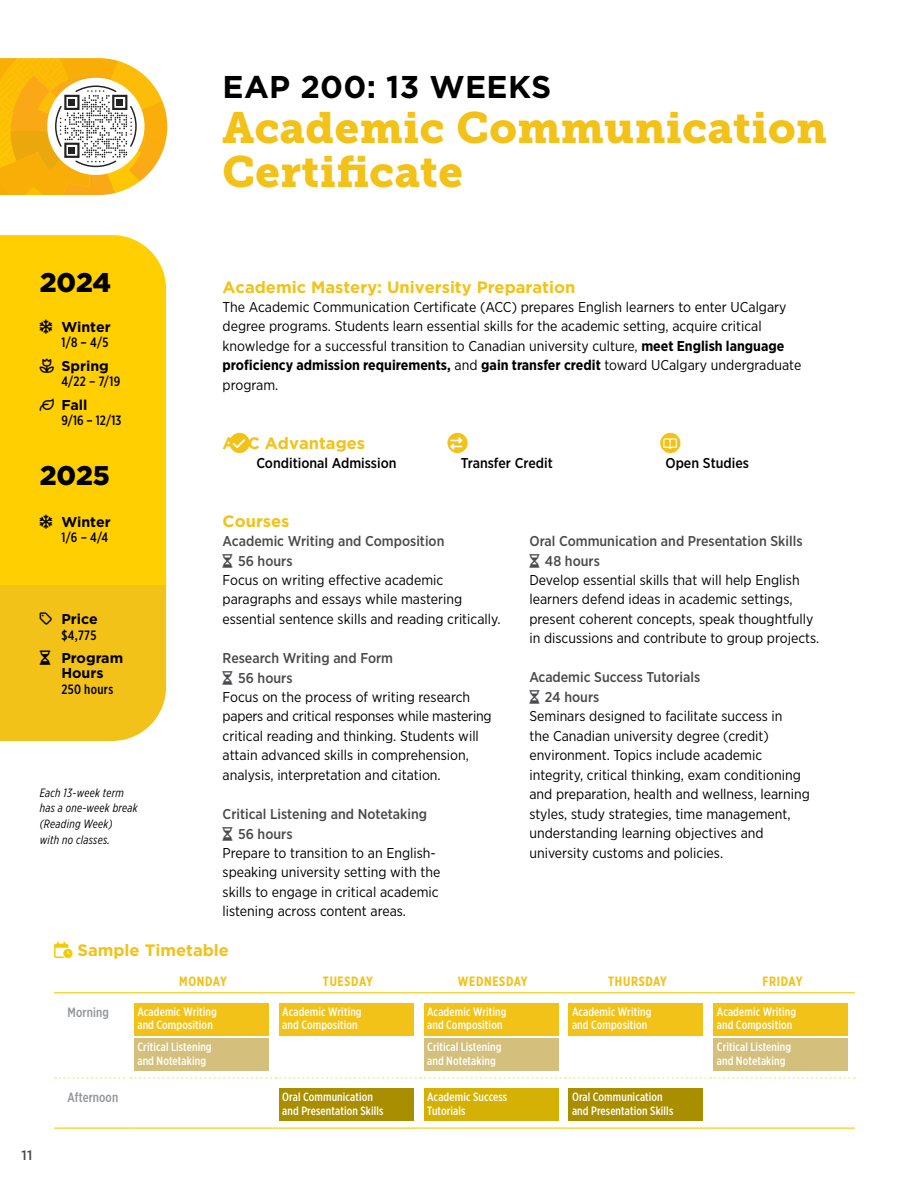
<style>
.page{position:relative;width:918px;height:1188px;background:#fff}
.page>*{position:absolute;margin:0;border:0;box-sizing:border-box;transform-origin:0 0}
.t1{font:43.5px/45px "Museo Slab 900";letter-spacing:.01em;color:#f2c218}
.t2{font:700 31.5px "Gotham";letter-spacing:.01em;color:#000}
.t3{font:900 27px "Gotham";letter-spacing:-.005em;color:#000}
.t4{font:700 16.5px "Gotham";color:#f2c218}
.t5{font:14.25px/19.5px "Gotham Narrow";color:#000}
.t6{font:500 14.25px/19.5px "Gotham Narrow";color:#4a4a4d}
.t7{font:500 14.25px "Gotham Narrow";color:#000}
.t8{font:700 14.25px/15px "Gotham";color:#000}
.t9{font:500 13.5px "Gotham X Narrow";letter-spacing:.025em;color:#000}
.t10{font:700 13.5px "Gotham X Narrow";letter-spacing:.05em;color:#f2c218}
.t11{font:500 13.5px "Gotham X Narrow";letter-spacing:.01em;color:#939598}
.t12{font:500 13.5px "Gotham";color:#4a4a4d}
.t13{font:500 12px/13.5px "Gotham X Narrow";letter-spacing:.01em;color:#fff}
.t14{font:italic 12px/15.8px "Gotham X Narrow";letter-spacing:.025em;color:#000}
.s1{font-weight:700}
</style>
<div class="page">
<div style="left:0;top:235px;width:166px;height:350px;background:#ffcf01"></div>
<hr style="left:54px;top:992px;width:77px;height:1px;background:#f4cb00">
<hr style="left:131px;top:992px;width:145px;height:1px;background:#f4cb00">
<hr style="left:276px;top:992px;width:144px;height:1px;background:#f4cb00">
<hr style="left:420px;top:992px;width:145px;height:1px;background:#f4cb00">
<hr style="left:565px;top:992px;width:145px;height:1px;background:#f4cb00">
<hr style="left:710px;top:992px;width:145px;height:1px;background:#f4cb00">
<hr style="left:54px;top:1128px;width:77px;height:1px;background:#f4cb00">
<hr style="left:131px;top:1128px;width:145px;height:1px;background:#f4cb00">
<hr style="left:276px;top:1128px;width:144px;height:1px;background:#f4cb00">
<hr style="left:420px;top:1128px;width:145px;height:1px;background:#f4cb00">
<hr style="left:565px;top:1128px;width:145px;height:1px;background:#f4cb00">
<hr style="left:710px;top:1128px;width:145px;height:1px;background:#f4cb00">
<svg style="left:55px;top:1077px;width:800px;height:2px"></svg>
<div style="left:134px;top:1003px;width:135px;height:32px;background:#f2c218"></div>
<div style="left:134px;top:1038px;width:135px;height:32px;background:#d4c07c"></div>
<div style="left:279px;top:1003px;width:135px;height:32px;background:#f2c218"></div>
<div style="left:424px;top:1003px;width:135px;height:32px;background:#f2c218"></div>
<div style="left:424px;top:1038px;width:135px;height:32px;background:#d4c07c"></div>
<div style="left:569px;top:1003px;width:134px;height:32px;background:#f2c218"></div>
<div style="left:713px;top:1003px;width:135px;height:32px;background:#f2c218"></div>
<div style="left:713px;top:1038px;width:135px;height:32px;background:#d4c07c"></div>
<div style="left:279px;top:1088px;width:135px;height:33px;background:#a98e00"></div>
<div style="left:424px;top:1088px;width:135px;height:33px;background:#d4b104"></div>
<div style="left:569px;top:1088px;width:134px;height:33px;background:#a98e00"></div>
<div style="left:229px;top:433px;width:21px;height:20px;background:#f2c218;border-radius:50%"></div>
<div style="left:447px;top:433px;width:21px;height:20px;background:#f2c218;border-radius:50%"></div>
<div style="left:660px;top:433px;width:20px;height:20px;background:#f2c218;border-radius:50%"></div>
<svg style="left:0;top:58px;width:167px;height:137px"></svg>
<div style="left:64px;top:95px;width:16px;height:15px;border:2px solid #222"></div>
<div style="left:69px;top:99px;width:6px;height:7px;background:#222"></div>
<div style="left:112px;top:95px;width:15px;height:15px;border:2px solid #222"></div>
<div style="left:117px;top:99px;width:6px;height:7px;background:#222"></div>
<div style="left:64px;top:143px;width:16px;height:15px;border:2px solid #222"></div>
<div style="left:69px;top:147px;width:6px;height:7px;background:#222"></div>
<svg style="left:40px;top:319px;width:12px;height:14px"></svg>
<svg style="left:40px;top:358px;width:14px;height:14px"></svg>
<svg style="left:40px;top:514px;width:12px;height:14px"></svg>
<div style="left:0;top:585px;width:166px;height:156px;background:#f2c218"></div>
<h2 class="t2" style="left:223px;top:65px;width:330px">EAP 200: 13 WEEKS</h2>
<h1 class="t1" style="left:223px;top:105px;width:606px">Academic Communication<br>Certificate</h1>
<h3 class="t3" style="left:40px;top:263px;width:73px">2024</h3>
<p class="t8" style="left:61px;top:319px;width:51px">Winter</p>
<p class="t9" style="left:61px;top:334px;width:49px">1/8 – 4/5</p>
<p class="t8" style="left:61px;top:358px;width:49px">Spring</p>
<p class="t9" style="left:61px;top:373px;width:60px">4/22 – 7/19</p>
<p class="t8" style="left:40px;top:397px;width:49px">● Fall</p>
<p class="t9" style="left:61px;top:412px;width:62px">9/16 – 12/13</p>
<h3 class="t3" style="left:40px;top:456px;width:72px">2025</h3>
<p class="t8" style="left:61px;top:514px;width:51px">Winter</p>
<p class="t9" style="left:61px;top:529px;width:48px">1/6 – 4/4</p>
<p class="t8" style="left:61px;top:611px;width:38px">Price</p>
<p class="t9" style="left:61px;top:627px;width:37px">$4,775</p>
<p class="t8" style="left:61px;top:650px;width:63px">Program<br>Hours</p>
<p class="t9" style="left:61px;top:681px;width:53px">250 hours</p>
<p class="t14" style="left:40px;top:784px;width:99px">Each 13-week term has a one-week break (Reading Week)<br>with no classes.</p>
<p class="t4" style="left:223px;top:276px;width:354px">Academic Mastery: University Preparation</p>
<p class="t5" style="left:223px;top:297px;width:580px">The Academic Communication Certificate (ACC) prepares English learners to enter UCalgary degree programs. Students learn essential skills for the academic setting, acquire critical knowledge for a successful transition to Canadian university culture, <span class="s1">meet English language proficiency admission requirements,</span> and <span class="s1">gain transfer credit</span> toward UCalgary undergraduate program.</p>
<p class="t4" style="left:223px;top:432px;width:144px">ACC Advantages</p>
<p class="t7" style="left:256px;top:454px;width:142px">Conditional Admission</p>
<p class="t7" style="left:461px;top:454px;width:93px">Transfer Credit</p>
<p class="t7" style="left:665px;top:454px;width:85px">Open Studies</p>
<p class="t4" style="left:223px;top:510px;width:68px">Courses</p>
<p class="t6" style="left:238px;top:531px;width:208px;text-indent:-15px">Academic Writing and Composition<br>56 hours</p>
<p class="t5" style="left:223px;top:570px;width:280px">Focus on writing effective academic paragraphs and essays while mastering essential sentence skills and reading critically.</p>
<p class="t6" style="left:238px;top:648px;width:157px;text-indent:-15px">Research Writing and Form<br>56 hours</p>
<p class="t5" style="left:223px;top:687px;width:271px">Focus on the process of writing research papers and critical responses while mastering critical reading and thinking. Students will attain advanced skills in comprehension, analysis, interpretation and citation.</p>
<p class="t6" style="left:238px;top:804px;width:191px;text-indent:-15px">Critical Listening and Notetaking<br>56 hours</p>
<p class="t5" style="left:223px;top:843px;width:219px">Prepare to transition to an English&shy;speaking university setting with the skills to engage in critical academic listening across content areas.</p>
<p class="t6" style="left:545px;top:531px;width:259px;text-indent:-15px">Oral Communication and Presentation Skills<br>48 hours</p>
<p class="t5" style="left:529px;top:570px;width:291px">Develop essential skills that will help English learners defend ideas in academic settings, present coherent concepts, speak thoughtfully in discussions and contribute to group projects.</p>
<p class="t6" style="left:545px;top:668px;width:157px;text-indent:-15px">Academic Success Tutorials<br>24 hours</p>
<p class="t5" style="left:529px;top:706px;width:282px">Seminars designed to facilitate success in<br>the Canadian university degree (credit) environment. Topics include academic integrity, critical thinking, exam conditioning and preparation, health and wellness, learning styles, study strategies, time management, understanding learning objectives and university customs and policies.</p>
<p class="t4" style="left:78px;top:939px;width:153px">Sample Timetable</p>
<p class="t10" style="left:179px;top:972px;width:49px">MONDAY</p>
<p class="t10" style="left:323px;top:972px;width:51px">TUESDAY</p>
<p class="t10" style="left:458px;top:972px;width:71px">WEDNESDAY</p>
<p class="t10" style="left:608px;top:972px;width:60px">THURSDAY</p>
<p class="t10" style="left:763px;top:972px;width:42px">FRIDAY</p>
<p class="t11" style="left:68px;top:1004px;width:43px">Morning</p>
<p class="t13" style="left:137px;top:1005px;width:81px">Academic Writing and Composition</p>
<p class="t13" style="left:137px;top:1040px;width:76px">Critical Listening and Notetaking</p>
<p class="t13" style="left:282px;top:1005px;width:81px">Academic Writing and Composition</p>
<p class="t13" style="left:427px;top:1005px;width:81px">Academic Writing and Composition</p>
<p class="t13" style="left:427px;top:1040px;width:76px">Critical Listening and Notetaking</p>
<p class="t13" style="left:572px;top:1005px;width:81px">Academic Writing and Composition</p>
<p class="t13" style="left:717px;top:1005px;width:81px">Academic Writing and Composition</p>
<p class="t13" style="left:717px;top:1040px;width:76px">Critical Listening and Notetaking</p>
<p class="t11" style="left:68px;top:1089px;width:52px">Afternoon</p>
<p class="t13" style="left:282px;top:1090px;width:103px">Oral Communication and Presentation Skills</p>
<p class="t13" style="left:427px;top:1090px;width:82px">Academic Success<br>Tutorials</p>
<p class="t13" style="left:572px;top:1090px;width:103px">Oral Communication and Presentation Skills</p>
<p class="t12" style="left:22px;top:1147px;width:12px">11</p>
</div>
